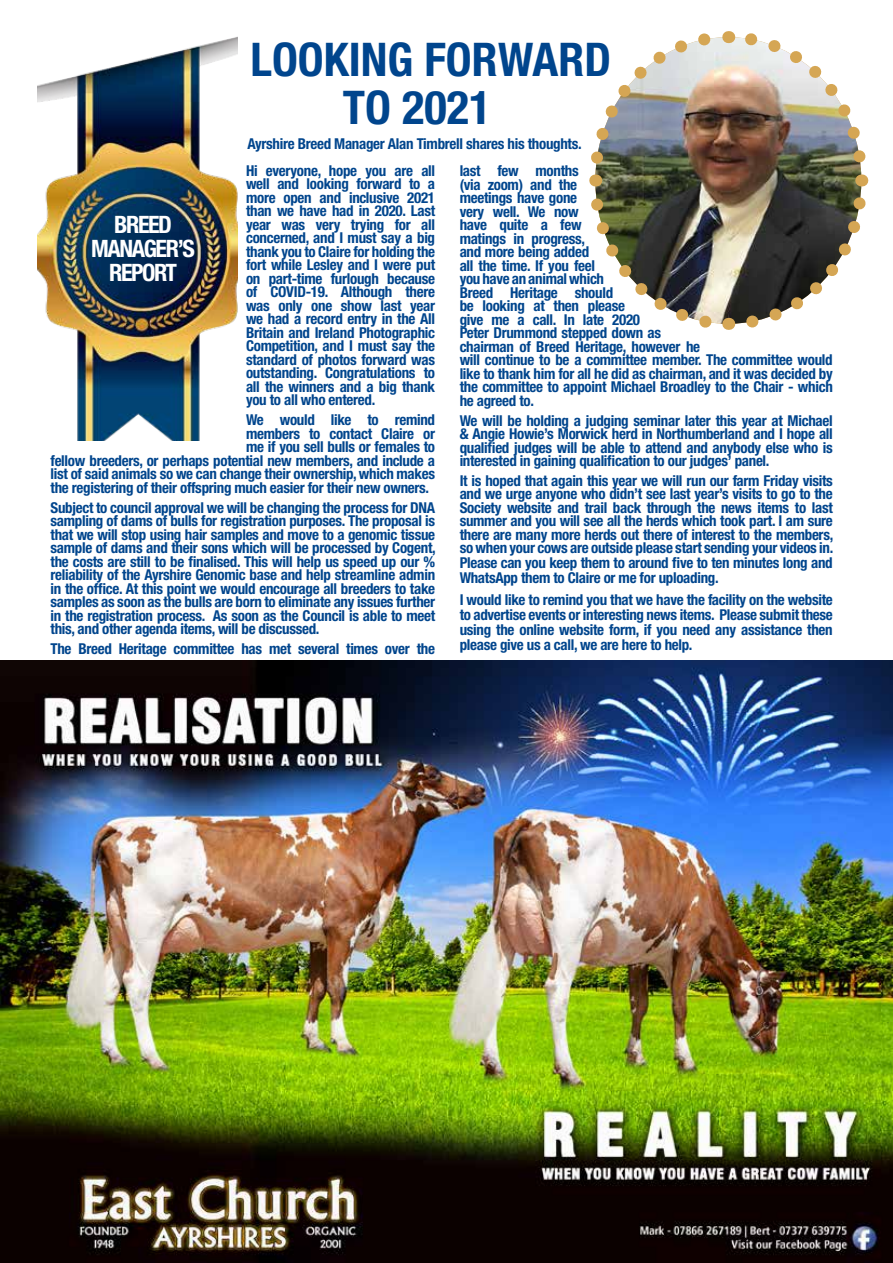
<style>
.page{position:relative;width:893px;height:1263px;background:#fff}
.page>*{position:absolute;margin:0;border:0;box-sizing:border-box;transform-origin:0 0}
.t1{font:700 condensed 46.5px/48px "Helvetica Neue LT Std";color:#00458d;text-align:center}
.t2{font:700 condensed 24px/24px "Helvetica Neue LT Std";letter-spacing:-.06em;color:#fff;text-align:center}
.t3{font:700 condensed 15px/13.5px "Helvetica Neue LT Std";letter-spacing:-.02em;color:#00458d;text-align:justify}
</style>
<div class="page">
<img style="left:37px;top:36px;width:201px;height:405px">
<img style="left:589px;top:31px;width:280px;height:299px">
<img style="left:0;top:661px;width:893px;height:602px">
<h1 class="t1" style="left:250px;top:34px;width:362px">LOOKING FORWARD<br>TO 2021</h1>
<p class="t3" style="left:247px;top:137px;width:336px">Ayrshire Breed Manager Alan Timbrell shares his thoughts.</p>
<p class="t3" style="left:246px;top:163px;width:191px">Hi everyone, hope you are all well and looking forward to a more open and inclusive 2021 than we have had in 2020. Last year was very trying for all concerned, and I must say a big thank you to Claire for holding the fort while Lesley and I were put on part-time furlough because of COVID-19. Although there was only one show last year we had a record entry in the All Britain and Ireland Photographic Competition, and I must say the standard of photos forward was outstanding. Congratulations to all the winners and a big thank you to all who entered.</p>
<p class="t3" style="left:246px;top:413px;width:191px">We would like to remind</p>
<p class="t3" style="left:246px;top:426px;width:191px">members to contact Claire or</p>
<p class="t3" style="left:246px;top:440px;width:191px">me if you sell bulls or females to</p>
<p class="t3" style="left:51px;top:453px;width:386px">fellow breeders, or perhaps potential new members, and include a</p>
<p class="t3" style="left:51px;top:467px;width:386px">list of said animals so we can change their ownership, which makes</p>
<p class="t3" style="left:51px;top:480px;width:380px">the registering of their offspring much easier for their new owners.</p>
<p class="t3" style="left:51px;top:500px;width:387px">Subject to council approval we will be changing the process for DNA sampling of dams of bulls for registration purposes. The proposal is that we will stop using hair samples and move to a genomic tissue sample of dams and their sons which will be processed by Cogent, the costs are still to be finalised. This will help us speed up our % reliability of the Ayrshire Genomic base and help streamline admin in the office. At this point we would encourage all breeders to take samples as soon as the bulls are born to eliminate any issues further in the registration process. As soon as the Council is able to meet this, and other agenda items, will be discussed.</p>
<p class="t3" style="left:51px;top:642px;width:386px">The Breed Heritage committee has met several times over the</p>
<h2 class="t2" style="left:91px;top:212px;width:105px">BREED<br>MANAGER’S<br>REPORT</h2>
<p class="t3" style="left:460px;top:164px;width:375px;text-align:left">last few months<br>(via zoom) and the<br>meetings have gone<br>very well. We now<br>have quite a few<br>matings in progress,<br>and more being added<br>all the time. If you feel<br>you have an animal which<br>Breed Heritage should<br>be looking at then please<br>give me a call. In late 2020<br>Peter Drummond stepped down as<br>chairman of Breed Heritage, however he<br>will continue to be a committee member. The committee would like to thank him for all he did as chairman, and it was decided by the committee to appoint Michael Broadley to the Chair - which he agreed to.</p>
<p class="t3" style="left:460px;top:413px;width:375px">We will be holding a judging seminar later this year at Michael &amp; Angie Howie’s Morwick herd in Northumberland and I hope all qualified judges will be able to attend and anybody else who is interested in gaining qualification to our judges’ panel.</p>
<p class="t3" style="left:460px;top:474px;width:375px">It is hoped that again this year we will run our farm Friday visits and we urge anyone who didn’t see last year’s visits to go to the Society website and trail back through the news items to last summer and you will see all the herds which took part. I am sure there are many more herds out there of interest to the members, so when your cows are outside please start sending your videos in.</p>
<p class="t3" style="left:460px;top:555px;width:375px;line-height:15px">Please can you keep them to around five to ten minutes long and<br>WhatsApp them to Claire or me for uploading.</p>
<p class="t3" style="left:460px;top:592px;width:375px;line-height:15px">I would like to remind you that we have the facility on the website to advertise events or interesting news items. Please submit these using the online website form, if you need any assistance then please give us a call, we are here to help.</p>
</div>
